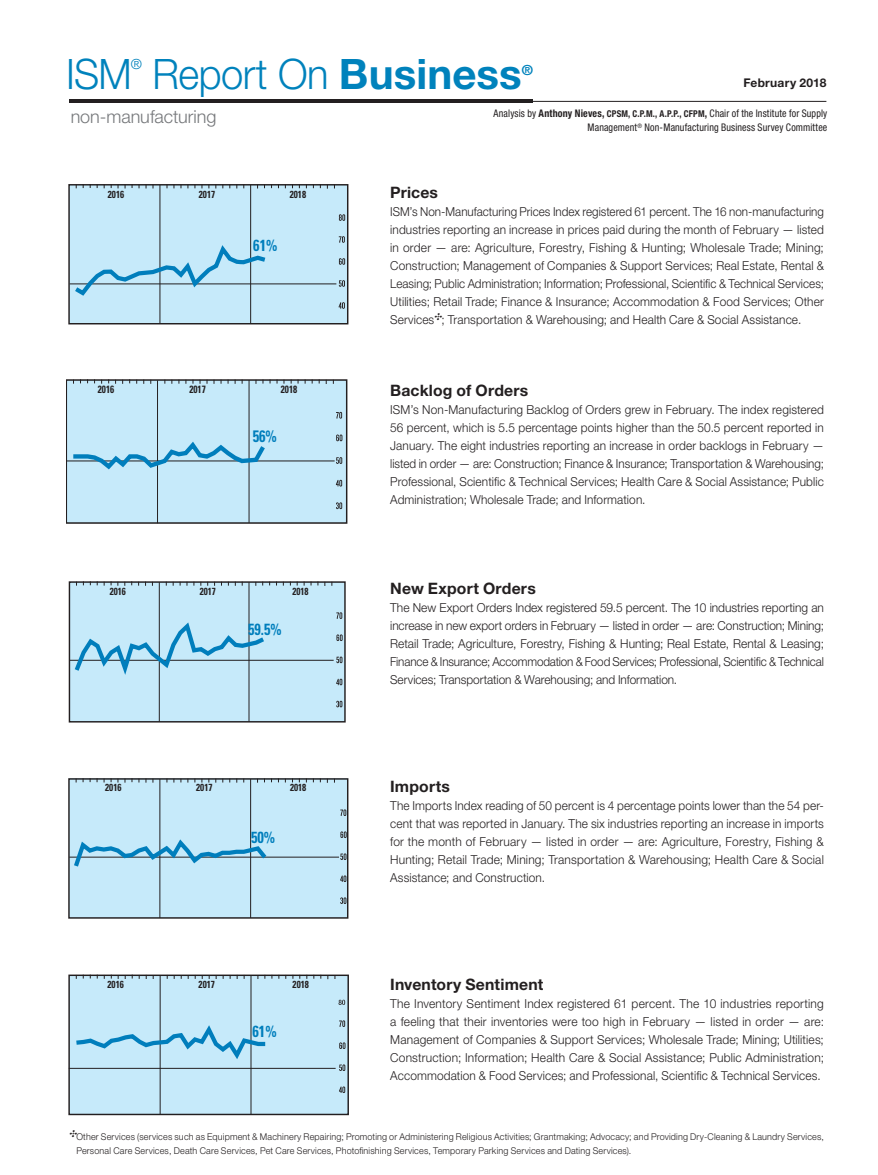
<style>
.page{position:relative;width:878px;height:1175px;background:#fff}
.page>*{position:absolute;margin:0;border:0;box-sizing:border-box;transform-origin:0 0}
.t1{font:300 42px "Helvetica Neue LT Std";letter-spacing:-.015em;color:#0082bc;scale:.95 1}
.t2{font:300 18px "Helvetica Neue LT Std";color:#76787b}
.t3{font:700 condensed 16.5px "Univers";color:#007ebc;scale:.88 1}
.t4{font:700 condensed 16.2px "Univers";color:#007ebc;scale:.88 1}
.t5{font:700 condensed 16.05px "Univers";color:#007ebc;scale:.9 1}
.Subhead{font:700 15.75px "Helvetica Neue LT Std";letter-spacing:.01em;color:#231f20}
.t6{font:300 13.95px "Helvetica Neue LT Std";color:#0082bc}
.t7{font:700 13.95px "Helvetica Neue LT Std";color:#0082bc}
.Body{font:300 12.3px/18px "Helvetica Neue LT Std";letter-spacing:.01em;color:#231f20;text-align:justify;scale:.96 1}
.Body-2{font:300 12.3px/18px "Helvetica Neue LT Std";letter-spacing:.01em;color:#231f20;text-align:justify}
.Body-3{font:300 12.3px/18px "Helvetica Neue LT Std";letter-spacing:.01em;color:#231f20;text-align:justify;scale:.94 1}
.Subhead-2{font:700 12px "Helvetica Neue LT Std";letter-spacing:.02em;color:#231f20}
.Byline{font:condensed 10.5px/14.2px "Helvetica Neue LT Std";letter-spacing:.015em;color:#231f20;text-align:right;scale:.95 1}
.t8{font:700 condensed 10.5px "Univers";color:#231f20;scale:.88 1}
.t9{font:700 condensed 10.35px "Univers";color:#231f20;scale:.88 1}
.t10{font:700 condensed 10.2px "Univers";color:#231f20;scale:.9 1}
.Body-4{font:300 9.3px/14.2px "Helvetica Neue LT Std";letter-spacing:.02em;color:#231f20;scale:.96 1}
.s1{font-weight:700}
.s2{font-weight:700;font-size:9.3px}
</style>
<div class="page">
<hr style="left:70px;top:101px;width:756px;height:1px;background:#231f20">
<hr style="left:69px;top:100px;width:464px;height:3px;background:#231f20">
<div style="left:69px;top:185px;width:279px;height:139px;background:#c6eafa"></div>
<div style="left:68px;top:184px;width:280px;height:140px;border:1px solid #231f20"></div>
<svg style="left:338px;top:302px;width:7px;height:7px"></svg>
<svg style="left:339px;top:280px;width:6px;height:7px"></svg>
<svg style="left:339px;top:258px;width:6px;height:7px"></svg>
<svg style="left:339px;top:236px;width:6px;height:7px"></svg>
<svg style="left:339px;top:214px;width:6px;height:7px"></svg>
<hr style="left:250px;top:185px;width:1px;height:139px;background:#231f20">
<hr style="left:159px;top:185px;width:1px;height:139px;background:#231f20">
<hr style="left:70px;top:283px;width:266px;height:1px;background:#231f20">
<svg style="left:70px;top:241px;width:200px;height:57px"></svg>
<div style="left:69px;top:582px;width:276px;height:140px;background:#c6eafa"></div>
<div style="left:69px;top:581px;width:277px;height:141px;border:1px solid #231f20"></div>
<hr style="left:248px;top:582px;width:1px;height:140px;background:#231f20">
<hr style="left:159px;top:582px;width:1px;height:140px;background:#231f20">
<svg style="left:111px;top:581px;width:7px;height:4px"></svg>
<svg style="left:304px;top:581px;width:7px;height:4px"></svg>
<svg style="left:336px;top:678px;width:6px;height:7px"></svg>
<svg style="left:336px;top:700px;width:6px;height:7px"></svg>
<svg style="left:336px;top:656px;width:6px;height:7px"></svg>
<svg style="left:336px;top:634px;width:6px;height:7px"></svg>
<svg style="left:336px;top:612px;width:6px;height:7px"></svg>
<hr style="left:70px;top:660px;width:263px;height:1px;background:#231f20">
<svg style="left:71px;top:618px;width:198px;height:63px"></svg>
<div style="left:69px;top:779px;width:279px;height:139px;background:#c6eafa"></div>
<div style="left:68px;top:778px;width:280px;height:140px;border:1px solid #231f20"></div>
<hr style="left:250px;top:779px;width:1px;height:139px;background:#231f20">
<hr style="left:159px;top:779px;width:1px;height:139px;background:#231f20">
<svg style="left:111px;top:778px;width:7px;height:4px"></svg>
<svg style="left:340px;top:875px;width:6px;height:7px"></svg>
<svg style="left:340px;top:897px;width:6px;height:7px"></svg>
<svg style="left:340px;top:853px;width:6px;height:7px"></svg>
<svg style="left:340px;top:831px;width:6px;height:7px"></svg>
<svg style="left:340px;top:809px;width:6px;height:7px"></svg>
<hr style="left:69px;top:856px;width:270px;height:1px;background:#231f20">
<svg style="left:71px;top:835px;width:200px;height:36px"></svg>
<div style="left:69px;top:975px;width:279px;height:139px;background:#c6eafa"></div>
<div style="left:68px;top:974px;width:281px;height:141px;border:1px solid #231f20"></div>
<hr style="left:250px;top:975px;width:1px;height:139px;background:#231f20">
<hr style="left:160px;top:975px;width:1px;height:139px;background:#231f20">
<svg style="left:339px;top:1086px;width:6px;height:7px"></svg>
<svg style="left:339px;top:1064px;width:6px;height:7px"></svg>
<svg style="left:339px;top:1042px;width:6px;height:7px"></svg>
<svg style="left:339px;top:1020px;width:6px;height:7px"></svg>
<hr style="left:69px;top:1067px;width:266px;height:1px;background:#231f20">
<svg style="left:76px;top:1020px;width:190px;height:43px"></svg>
<svg style="left:338px;top:999px;width:7px;height:6px"></svg>
<div style="left:66px;top:380px;width:280px;height:143px;background:#c6eafa"></div>
<div style="left:66px;top:379px;width:281px;height:145px;border:1px solid #231f20"></div>
<hr style="left:66px;top:460px;width:268px;height:1px;background:#231f20">
<svg style="left:291px;top:379px;width:7px;height:4px"></svg>
<hr style="left:248px;top:380px;width:1px;height:143px;background:#231f20">
<hr style="left:157px;top:380px;width:1px;height:143px;background:#231f20">
<svg style="left:336px;top:480px;width:6px;height:6px"></svg>
<svg style="left:336px;top:502px;width:6px;height:7px"></svg>
<svg style="left:336px;top:457px;width:6px;height:7px"></svg>
<svg style="left:336px;top:434px;width:6px;height:7px"></svg>
<svg style="left:336px;top:412px;width:6px;height:6px"></svg>
<svg style="left:69px;top:438px;width:200px;height:34px"></svg>
<h1 class="t1" style="left:66px;top:48px;width:71px">ISM</h1>
<p class="t6" style="left:131px;top:55px;width:13px">®</p>
<h1 class="t1" style="left:153px;top:48px;width:390px">Report On <span class="s1">Business</span></h1>
<p class="t7" style="left:522px;top:61px;width:13px">®</p>
<h2 class="t2" style="left:71px;top:106px;width:147px">non-manufacturing</h2>
<p class="Subhead-2" style="left:743px;top:75px;width:84px">February 2018</p>
<p class="Byline" style="left:493px;top:106px;width:353px">Analysis by <span class="s1">Anthony Nieves,</span> <span class="s2">CPSM, C.P.M., A.P.P., CFPM</span><span class="s1">,</span> Chair of the Institute for Supply<br>Management<sup>®</sup> Non-Manufacturing Business Survey Committee</p>
<p class="t10" style="left:108px;top:188px;width:20px">2016</p>
<p class="t10" style="left:199px;top:188px;width:20px">2017</p>
<p class="t10" style="left:290px;top:188px;width:20px">2018</p>
<p class="t5" style="left:253px;top:236px;width:28px">61%</p>
<p class="Subhead" style="left:390px;top:183px;width:49px">Prices</p>
<p class="Body-3" style="left:390px;top:202px;width:463px">ISM’s Non-Manufacturing Prices Index registered 61 percent. The 16 non-manufacturing industries reporting an increase in prices paid during the month of February — listed in order — are: Agriculture, Forestry, Fishing &amp; Hunting; Wholesale Trade; Mining; Construction; Management of Companies &amp; Support Services; Real Estate, Rental &amp; Leasing; Public Administration; Information; Professional, Scientific &amp; Technical Services; Utilities; Retail Trade; Finance &amp; Insurance; Accommodation &amp; Food Services; Other Services✣; Transportation &amp; Warehousing; and Health Care &amp; Social Assistance.</p>
<p class="t8" style="left:98px;top:383px;width:20px">2016</p>
<p class="t8" style="left:189px;top:383px;width:20px">2017</p>
<p class="t8" style="left:281px;top:383px;width:20px">2018</p>
<p class="t3" style="left:253px;top:426px;width:29px">56%</p>
<p class="Subhead" style="left:390px;top:381px;width:140px">Backlog of Orders</p>
<p class="Body" style="left:390px;top:400px;width:453px">ISM’s Non-Manufacturing Backlog of Orders grew in February. The index registered 56 percent, which is 5.5 percentage points higher than the 50.5 percent reported in January. The eight industries reporting an increase in order backlogs in February — listed in order — are: Construction; Finance &amp; Insurance; Transportation &amp; Warehousing; Professional, Scientific &amp; Technical Services; Health Care &amp; Social Assistance; Public Administration; Wholesale Trade; and Information.</p>
<p class="t9" style="left:110px;top:585px;width:20px">2016</p>
<p class="t9" style="left:200px;top:585px;width:20px">2017</p>
<p class="t9" style="left:292px;top:585px;width:20px">2018</p>
<p class="t4" style="left:248px;top:619px;width:39px">59.5%</p>
<p class="Subhead" style="left:390px;top:579px;width:147px">New Export Orders</p>
<p class="Body-2" style="left:390px;top:598px;width:435px">The New Export Orders Index registered 59.5 percent. The 10 industries reporting an increase in new export orders in February — listed in order — are: Construction; Mining; Retail Trade; Agriculture, Forestry, Fishing &amp; Hunting; Real Estate, Rental &amp; Leasing; Finance &amp; Insurance; Accommodation &amp; Food Services; Professional, Scientific &amp; Technical Services; Transportation &amp; Warehousing; and Information.</p>
<p class="t10" style="left:105px;top:781px;width:20px">2016</p>
<p class="t10" style="left:196px;top:781px;width:20px">2017</p>
<p class="t10" style="left:290px;top:781px;width:20px">2018</p>
<p class="t5" style="left:251px;top:827px;width:28px">50%</p>
<p class="Subhead" style="left:390px;top:777px;width:61px">Imports</p>
<p class="Body" style="left:390px;top:796px;width:453px">The Imports Index reading of 50 percent is 4 percentage points lower than the 54 per&shy;cent that was reported in January. The six industries reporting an increase in imports for the month of February — listed in order — are: Agriculture, Forestry, Fishing &amp; Hunting; Retail Trade; Mining; Transportation &amp; Warehousing; Health Care &amp; Social Assistance; and Construction.</p>
<p class="t10" style="left:107px;top:978px;width:20px">2016</p>
<p class="t10" style="left:199px;top:978px;width:20px">2017</p>
<p class="t10" style="left:292px;top:978px;width:20px">2018</p>
<p class="t5" style="left:252px;top:1021px;width:28px">61%</p>
<p class="Subhead" style="left:390px;top:975px;width:155px">Inventory Sentiment</p>
<p class="Body-2" style="left:390px;top:994px;width:435px">The Inventory Sentiment Index registered 61 percent. The 10 industries reporting a feeling that their inventories were too high in February — listed in order — are:<br>Management of Companies &amp; Support Services; Wholesale Trade; Mining; Utilities; Construction; Information; Health Care &amp; Social Assistance; Public Administration; Accommodation &amp; Food Services; and Professional, Scientific &amp; Technical Services.</p>
<p class="Body-4" style="left:76px;top:1129px;width:780px;text-indent:-7px">✣Other Services (services such as Equipment &amp; Machinery Repairing; Promoting or Administering Religious Activities; Grantmaking; Advocacy; and Providing Dry-Cleaning &amp; Laundry Services,<br>Personal Care Services, Death Care Services, Pet Care Services, Photofinishing Services, Temporary Parking Services and Dating Services).</p>
</div>
